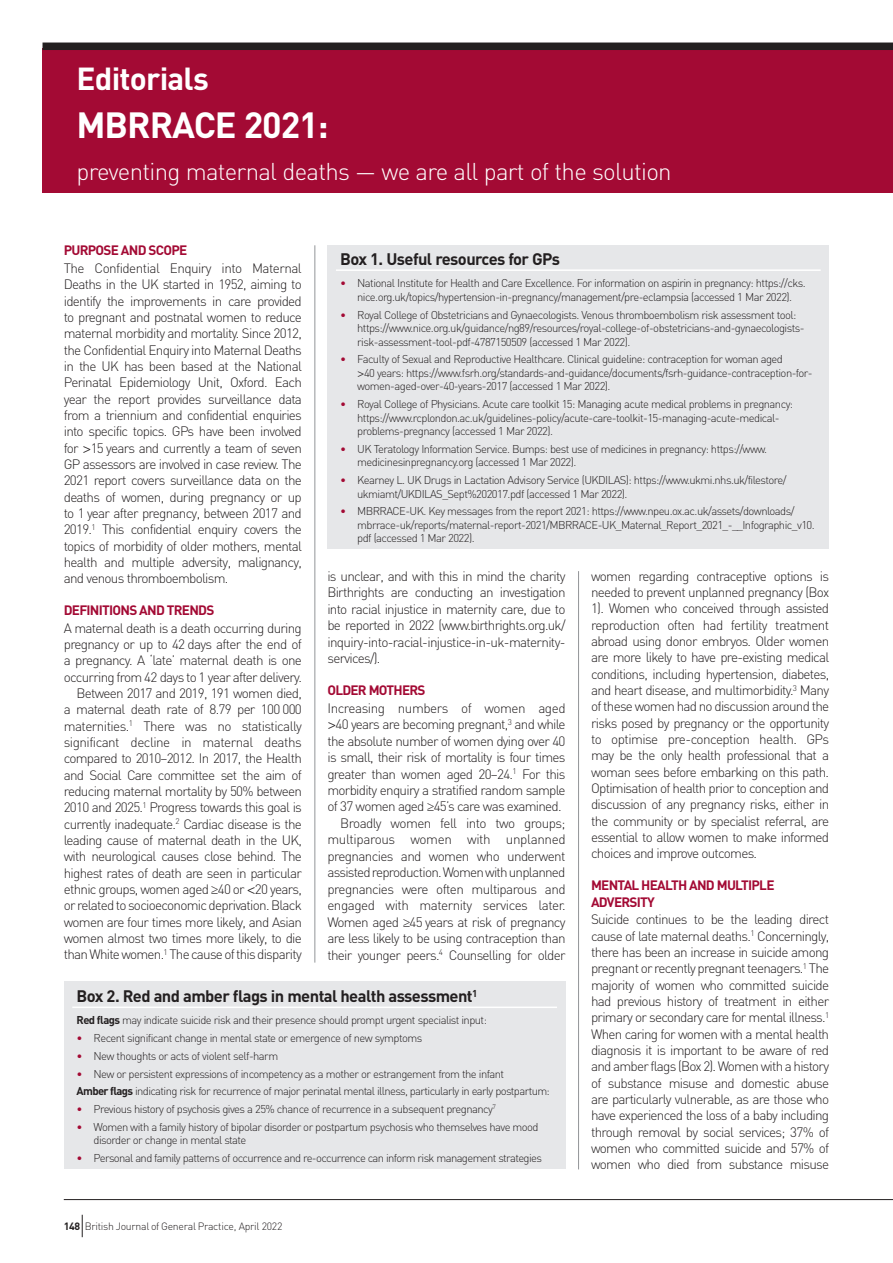
<style>
.page{position:relative;width:893px;height:1263px;background:#fff}
.page>*{position:absolute;margin:0;border:0;box-sizing:border-box;transform-origin:0 0}
.t1{font:700 36px "DIN";letter-spacing:-.03em;color:#fff}
.t2{font:700 31.5px "DIN";letter-spacing:-.025em;color:#fff}
.t3{font:300 24px "DIN";letter-spacing:-.03em;color:#fff}
.t4{font:700 16.5px "DIN";letter-spacing:-.035em;color:#231f20}
.t5{font:300 13.5px/16.4px "DIN";letter-spacing:-.055em;color:#231f20;text-align:justify}
.t6{font:700 13.5px/16.6px "DIN";letter-spacing:-.055em;color:#a30a34}
.t7{font:300 11.25px/13.5px "DIN";letter-spacing:-.05em;color:#231f20}
.t8{font:300 10.5px "DIN";letter-spacing:-.025em;color:#231f20}
.s1{font-family:"Helvetica"}
.s2{color:#a30a34}
.s3{font-weight:700}
</style>
<div class="page">
<div style="left:43px;top:49px;width:850px;height:144px;background:#a30a34"></div>
<hr style="left:578px;top:571px;width:1px;height:598px;background:#939598">
<div style="left:43px;top:43px;width:850px;height:7px;background:#231f20"></div>
<hr style="left:315px;top:245px;width:1px;height:717px;background:#939598">
<hr style="left:64px;top:1199px;width:829px;height:1px;background:#231f20">
<svg style="left:82px;top:1215px;width:1px;height:22px"></svg>
<div style="left:64px;top:981px;width:502px;height:188px;background:#e6e7e9"></div>
<hr style="left:72px;top:1006px;width:485px;height:2px;background:#fff">
<div style="left:327px;top:245px;width:502px;height:304px;background:#e6e7e9"></div>
<hr style="left:336px;top:269px;width:485px;height:2px;background:#fff">
<h2 class="t2" style="left:77px;top:58px;width:134px">Editorials</h2>
<h1 class="t1" style="left:77px;top:101px;width:254px">MBRRACE 2021:</h1>
<h3 class="t3" style="left:77px;top:157px;width:597px">preventing maternal deaths — we are all part of the solution</h3>
<p class="t6" style="left:64px;top:241px;width:125px">PURPOSE AND SCOPE</p>
<p class="t5" style="left:64px;top:260px;width:240px">The Confidential Enquiry into Maternal Deaths in the UK started in 1952, aiming to identify the improvements in care provided to pregnant and postnatal women to reduce maternal morbidity and mortality. Since 2012, the Confidential Enquiry into Maternal Deaths in the UK has been based at the National Perinatal Epidemiology Unit, Oxford. Each year the report provides surveillance data from a triennium and confidential enquiries into specific topics. GPs have been involved for <span class="s1">&gt;</span>15 years and currently a team of seven GP assessors are involved in case review. The 2021 report covers surveillance data on the deaths of women, during pregnancy or up to 1 year after pregnancy, between 2017 and 2019.<sup>1</sup> This confidential enquiry covers the topics of morbidity of older mothers, mental health and multiple adversity, malignancy, and venous thromboembolism.</p>
<p class="t6" style="left:64px;top:601px;width:152px">DEFINITIONS AND TRENDS</p>
<p class="t5" style="left:64px;top:619px;width:240px;text-align:right">A maternal death is a death occurring during pregnancy or up to 42 days after the end of a pregnancy. A ‘late’ maternal death is one occurring from 42 days to 1 year after delivery.<br>Between 2017 and 2019, 191 women died,<br>a maternal death rate of 8.79 per 100 000 maternities.<sup>1</sup> There was no statistically significant decline in maternal deaths compared to 2010–2012. In 2017, the Health and Social Care committee set the aim of reducing maternal mortality by 50% between 2010 and 2025.<sup>1</sup> Progress towards this goal is currently inadequate.<sup>2</sup> Cardiac disease is the leading cause of maternal death in the UK, with neurological causes close behind. The highest rates of death are seen in particular ethnic groups, women aged <span class="s1">≥</span>40 or <span class="s1">&lt;</span>20 years, or related to socioeconomic deprivation. Black women are four times more likely, and Asian women almost two times more likely, to die than White women.<sup>1</sup> The cause of this disparity</p>
<p class="t4" style="left:340px;top:248px;width:222px">Box 1. Useful resources for GPs</p>
<p class="t7" style="left:340px;top:276px;width:467px;text-align:center"><span class="s2">•</span> National Institute for Health and Care Excellence. For information on aspirin in pregnancy: https://cks. nice.org.uk/topics/hypertension-in-pregnancy/management/pre-eclampsia (accessed 1 Mar 2022).</p>
<p class="t7" style="left:357px;top:308px;width:449px;text-indent:-17px"><span class="s2">•</span> Royal College of Obstetricians and Gynaecologists. Venous thromboembolism risk assessment tool: https://www.nice.org.uk/guidance/ng89/resources/royal-college-of-obstetricians-and-gynaecologists&shy;risk-assessment-tool-pdf-4787150509 (accessed 1 Mar 2022).</p>
<p class="t7" style="left:357px;top:352px;width:457px;text-indent:-17px"><span class="s2">•</span> Faculty of Sexual and Reproductive Healthcare. Clinical guideline: contraception for woman aged<br><span class="s1">&gt;</span>40 years: https://www.fsrh.org/standards-and-guidance/documents/fsrh-guidance-contraception-for&shy;women-aged-over-40-years-2017 (accessed 1 Mar 2022).</p>
<p class="t7" style="left:357px;top:397px;width:438px;text-indent:-17px"><span class="s2">•</span> Royal College of Physicians. Acute care toolkit 15: Managing acute medical problems in pregnancy: https://www.rcplondon.ac.uk/guidelines-policy/acute-care-toolkit-15-managing-acute-medical&shy;problems-pregnancy (accessed 1 Mar 2022).</p>
<p class="t7" style="left:357px;top:442px;width:412px;text-indent:-17px"><span class="s2">•</span> UK Teratology Information Service. Bumps: best use of medicines in pregnancy: https://www. medicinesinpregnancy.org (accessed 1 Mar 2022).</p>
<p class="t7" style="left:357px;top:473px;width:431px;text-indent:-17px"><span class="s2">•</span> Kearney L. UK Drugs in Lactation Advisory Service (UKDILAS): https://www.ukmi.nhs.uk/filestore/ ukmiamt/UKDILAS_Sept%202017.pdf (accessed 1 Mar 2022).</p>
<p class="t7" style="left:357px;top:504px;width:459px;text-indent:-17px"><span class="s2">•</span> MBRRACE-UK. Key messages from the report 2021: https://www.npeu.ox.ac.uk/assets/downloads/ mbrrace-uk/reports/maternal-report-2021/MBRRACE-UK_Maternal_Report_2021_-__Infographic_v10. pdf (accessed 1 Mar 2022).</p>
<p class="t5" style="left:327px;top:567px;width:240px">is unclear, and with this in mind the charity Birthrights are conducting an investigation into racial injustice in maternity care, due to be reported in 2022 (www.birthrights.org.uk/ inquiry-into-racial-injustice-in-uk-maternity&shy;services/).</p>
<p class="t6" style="left:327px;top:681px;width:100px">OLDER MOTHERS</p>
<p class="t5" style="left:327px;top:699px;width:240px;text-align:right">Increasing numbers of women aged <span class="s1">&gt;</span>40 years are becoming pregnant,<sup>3</sup> and while the absolute number of women dying over 40 is small, their risk of mortality is four times greater than women aged 20–24.<sup>1</sup> For this morbidity enquiry a stratified random sample of 37 women aged <span class="s1">≥</span>45’s care was examined.<br>Broadly women fell into two groups; multiparous women with unplanned pregnancies and women who underwent assisted reproduction. Women with unplanned pregnancies were often multiparous and engaged with maternity services later.<br>Women aged <span class="s1">≥</span>45 years at risk of pregnancy are less likely to be using contraception than their younger peers.<sup>4</sup> Counselling for older</p>
<p class="t5" style="left:591px;top:567px;width:240px">women regarding contraceptive options is needed to prevent unplanned pregnancy (Box 1). Women who conceived through assisted reproduction often had fertility treatment abroad using donor embryos. Older women are more likely to have pre-existing medical conditions, including hypertension, diabetes, and heart disease, and multimorbidity.<sup>3</sup> Many of these women had no discussion around the risks posed by pregnancy or the opportunity to optimise pre-conception health. GPs may be the only health professional that a woman sees before embarking on this path.<br>Optimisation of health prior to conception and discussion of any pregnancy risks, either in the community or by specialist referral, are essential to allow women to make informed choices and improve outcomes.</p>
<p class="t6" style="left:591px;top:876px;width:185px">MENTAL HEALTH AND MULTIPLE<br>ADVERSITY</p>
<p class="t5" style="left:591px;top:911px;width:240px">Suicide continues to be the leading direct cause of late maternal deaths.<sup>1</sup> Concerningly, there has been an increase in suicide among pregnant or recently pregnant teenagers.<sup>1</sup> The majority of women who committed suicide had previous history of treatment in either primary or secondary care for mental illness.<sup>1<br></sup>When caring for women with a mental health diagnosis it is important to be aware of red and amber flags (Box 2). Women with a history of substance misuse and domestic abuse are particularly vulnerable, as are those who have experienced the loss of a baby including through removal by social services; 37% of women who committed suicide and 57% of women who died from substance misuse</p>
<p class="t4" style="left:77px;top:986px;width:402px">Box 2. Red and amber flags in mental health assessment<sup>1</sup></p>
<p class="t7" style="left:77px;top:1013px;width:412px"><span class="s3">Red flags</span> may indicate suicide risk and their presence should prompt urgent specialist input:</p>
<p class="t7" style="left:77px;top:1031px;width:347px"><span class="s2">•</span> Recent significant change in mental state or emergence of new symptoms</p>
<p class="t7" style="left:77px;top:1049px;width:203px"><span class="s2">•</span> New thoughts or acts of violent self-harm</p>
<p class="t7" style="left:77px;top:1065px;width:475px;line-height:17.7px"><span class="s2">•</span> New or persistent expressions of incompetency as a mother or estrangement from the infant<br><span class="s3">Amber flags</span> indicating risk for recurrence of major perinatal mental illness, particularly in early postpartum:</p>
<p class="t7" style="left:77px;top:1102px;width:421px"><span class="s2">•</span> Previous history of psychosis gives a 25% chance of recurrence in a subsequent pregnancy<sup>7</sup></p>
<p class="t7" style="left:94px;top:1120px;width:447px;text-indent:-17px"><span class="s2">•</span> Women with a family history of bipolar disorder or postpartum psychosis who themselves have mood disorder or change in mental state</p>
<p class="t7" style="left:77px;top:1151px;width:467px"><span class="s2">•</span> Personal and family patterns of occurrence and re-occurrence can inform risk management strategies</p>
<p class="t8" style="left:64px;top:1219px;width:220px"><span class="s3">148</span> British Journal of General Practice, April 2022</p>
</div>
